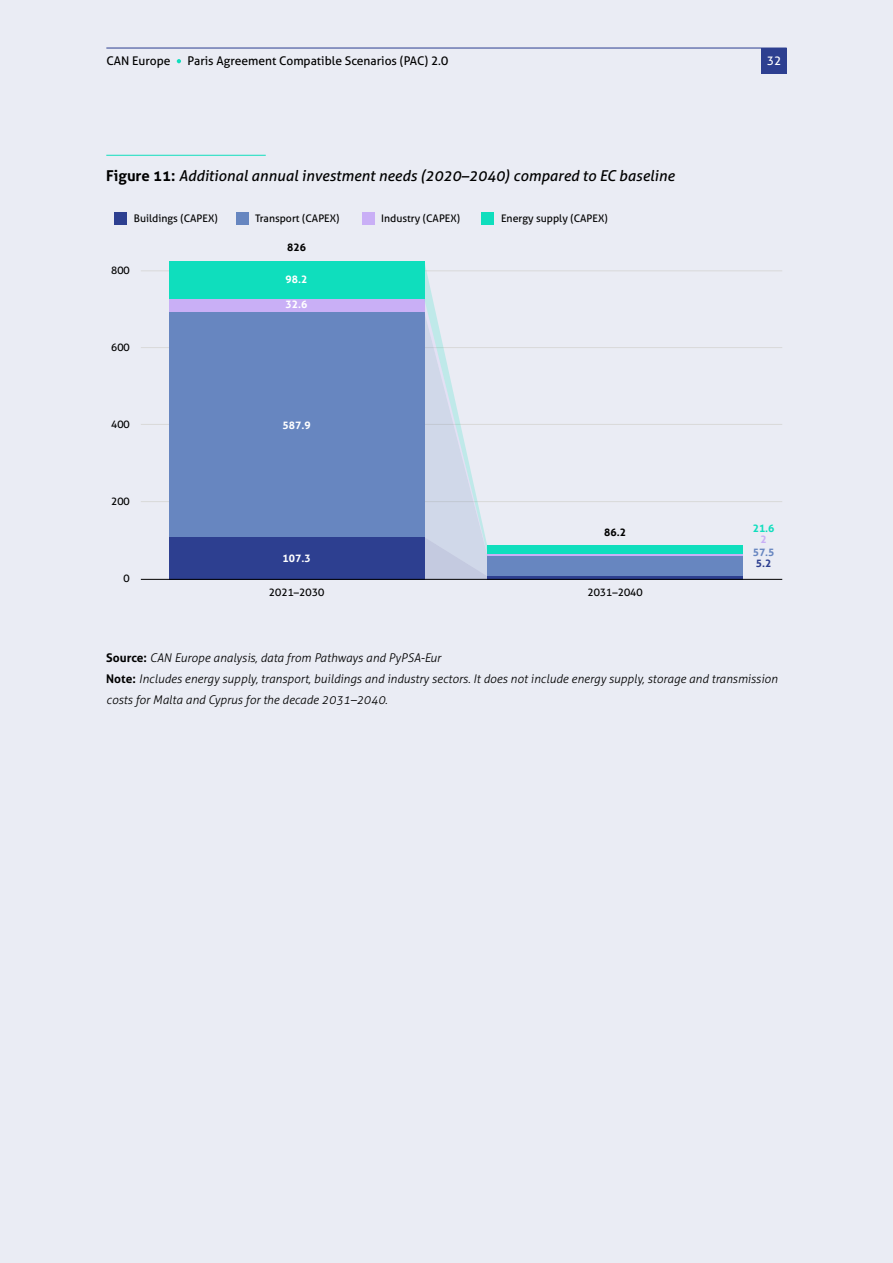
<style>
.page{position:relative;width:893px;height:1263px;background:#eaecf4}
.page>*{position:absolute;margin:0;border:0;box-sizing:border-box;transform-origin:0 0}
.t1{font:italic 15px "Aller";color:#000}
.t2{font:italic 300 12px/21px "Aller";color:#000}
.t3{font:12px "Aller";color:#000}
.t4{font:12px "Aller";color:#fff}
.t5{font:10.5px "Aller";color:#000}
.t6{font:700 10.5px "Aller";color:#fff}
.t7{font:700 10.5px "Aller";color:#000}
.t8{font:700 10.5px "Aller";color:#0fdebd}
.t9{font:700 10.5px "Aller";color:#6786c0}
.t10{font:700 10.5px "Aller";color:#2d3f90}
.t11{font:700 10.5px "Aller";color:#c9aff6}
.s1{font-weight:700;font-style:normal}
</style>
<div class="page">
<div style="left:762px;top:48px;width:25px;height:25px;background:#2d3f90"></div>
<hr style="left:106px;top:48px;width:681px;height:1px;background:#2d3f90">
<svg style="left:177px;top:59px;width:4px;height:4px"></svg>
<hr style="left:106px;top:155px;width:160px;height:1px;background:#0fdebd">
<hr style="left:141px;top:501px;width:641px;height:1px;background:#d9d9d9">
<hr style="left:141px;top:424px;width:641px;height:1px;background:#d9d9d9">
<hr style="left:141px;top:347px;width:641px;height:1px;background:#d9d9d9">
<hr style="left:141px;top:270px;width:641px;height:1px;background:#d9d9d9">
<div style="left:115px;top:213px;width:12px;height:12px;background:#2d3f90"></div>
<div style="left:237px;top:213px;width:12px;height:12px;background:#6786c0"></div>
<div style="left:363px;top:213px;width:12px;height:12px;background:#c9aff6"></div>
<div style="left:482px;top:213px;width:12px;height:12px;background:#0fdebd"></div>
<div style="left:169px;top:537px;width:255px;height:42px;background:#2d3f90"></div>
<div style="left:169px;top:312px;width:255px;height:225px;background:#6786c0"></div>
<div style="left:169px;top:299px;width:255px;height:13px;background:#c9aff6"></div>
<div style="left:169px;top:261px;width:255px;height:38px;background:#0fdebd"></div>
<hr style="left:487px;top:576px;width:256px;height:3px;background:#2d3f90">
<div style="left:487px;top:555px;width:256px;height:21px;background:#6786c0"></div>
<hr style="left:487px;top:554px;width:256px;height:1px;background:#c9aff6">
<div style="left:487px;top:545px;width:256px;height:9px;background:#0fdebd"></div>
<svg style="left:424px;top:261px;width:63px;height:318px"></svg>
<hr style="left:141px;top:579px;width:641px;height:1px;background:#000">
<p class="t3" style="left:106px;top:53px;width:66px">CAN Europe</p>
<p class="t3" style="left:188px;top:53px;width:262px">Paris Agreement Compatible Scenarios (PAC) 2.0</p>
<p class="t4" style="left:767px;top:53px;width:16px">32</p>
<p class="t1" style="left:106px;top:167px;width:570px"><span class="s1">Figure 11:</span> Additional annual investment needs (2020–2040) compared to EC baseline</p>
<p class="t5" style="left:134px;top:212px;width:85px">Buildings (CAPEX)</p>
<p class="t5" style="left:255px;top:212px;width:86px">Transport (CAPEX)</p>
<p class="t5" style="left:381px;top:212px;width:80px">Industry (CAPEX)</p>
<p class="t5" style="left:501px;top:212px;width:108px">Energy supply (CAPEX)</p>
<p class="t5" style="left:111px;top:264px;width:20px">800</p>
<p class="t5" style="left:111px;top:340px;width:20px">600</p>
<p class="t5" style="left:111px;top:418px;width:20px">400</p>
<p class="t5" style="left:111px;top:494px;width:20px">200</p>
<p class="t5" style="left:124px;top:571px;width:8px">0</p>
<p class="t7" style="left:287px;top:241px;width:20px">826</p>
<p class="t6" style="left:286px;top:273px;width:23px">98.2</p>
<p class="t6" style="left:286px;top:298px;width:23px">32.6</p>
<p class="t6" style="left:282px;top:419px;width:30px">587.9</p>
<p class="t6" style="left:282px;top:552px;width:30px">107.3</p>
<p class="t7" style="left:604px;top:526px;width:23px">86.2</p>
<p class="t5" style="left:269px;top:586px;width:57px">2021–2030</p>
<p class="t5" style="left:587px;top:586px;width:57px">2031–2040</p>
<p class="t8" style="left:753px;top:522px;width:23px">21.6</p>
<p class="t11" style="left:760px;top:533px;width:8px">2</p>
<p class="t9" style="left:753px;top:545px;width:23px">57.5</p>
<p class="t10" style="left:756px;top:557px;width:17px">5.2</p>
<p class="t2" style="left:106px;top:647px;width:673px"><span class="s1">Source:</span> CAN Europe analysis, data from Pathways and PyPSA-Eur<br><span class="s1">Note:</span> Includes energy supply, transport, buildings and industry sectors. It does not include energy supply, storage and transmission costs for Malta and Cyprus for the decade 2031–2040.</p>
</div>
